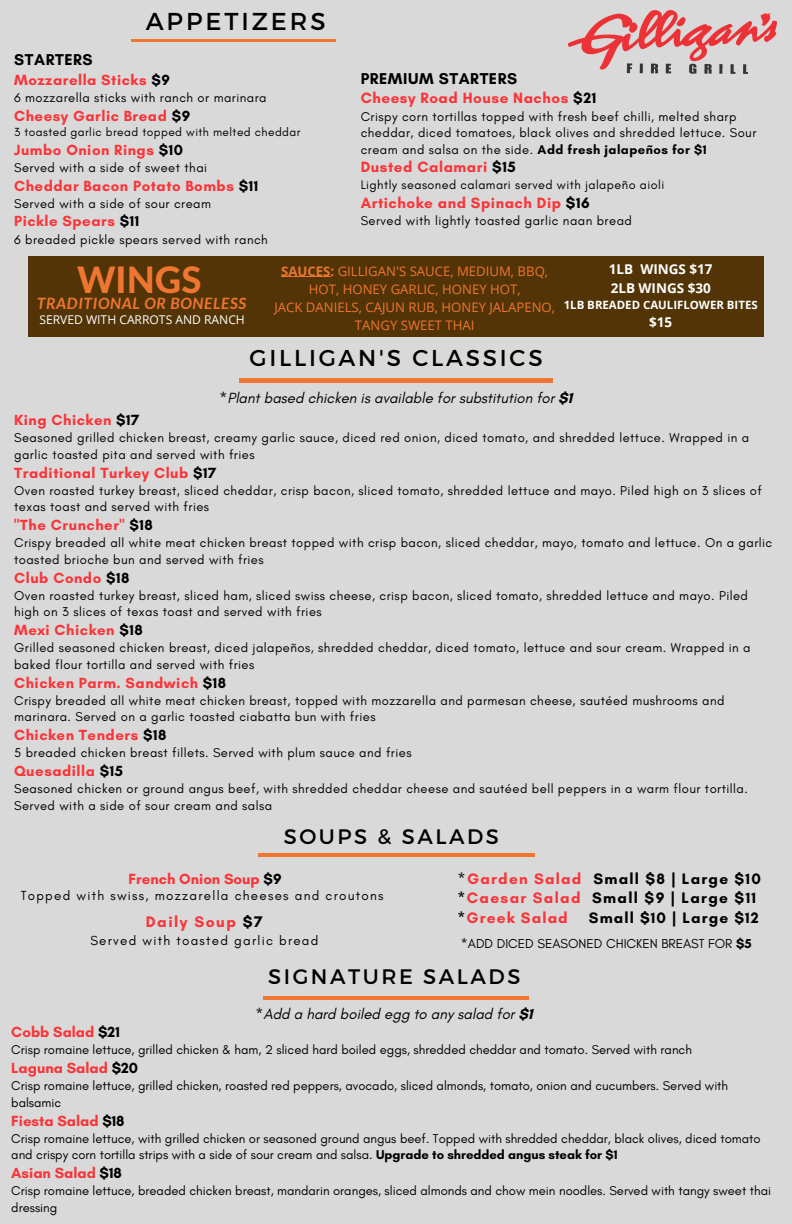
<style>
.page{position:relative;width:792px;height:1224px;background:#d9d9d9}
.page>*{position:absolute;margin:0;border:0;box-sizing:border-box;transform-origin:0 0}
.t1{font:800 36.5px "Lato Latin";color:#ef7631}
.t2{font:24.4px "Montserrat";letter-spacing:.12em;color:#000}
.t3{font:22.9px "Montserrat";letter-spacing:.12em;color:#000}
.t4{font:21px "Montserrat";letter-spacing:.12em;color:#000}
.t5{font:700 16px "Glacial Indifference";letter-spacing:.035em;color:#000}
.t6{font:italic 700 15.7px "Lato";letter-spacing:.045em;color:#ef7631}
.t7{font:700 15.6px "Glacial Indifference";letter-spacing:.095em;color:#fa3439}
.t8{font:700 15.5px/19.5px "Glacial Indifference";letter-spacing:.08em;color:#000}
.t9{font:700 15.2px "Glacial Indifference";letter-spacing:.035em;color:#fa3439}
.t10{font:700 15px "Glacial Indifference";letter-spacing:.035em;color:#fa3439}
.t11{font:italic 15px "Glacial Indifference";color:#000}
.t12{font:700 15px "Glacial Indifference";color:#fa3439}
.t13{font:700 13.5px/18.8px "Open Sans";color:#fff}
.t14{font:13.4px "Glacial Indifference";letter-spacing:.095em;color:#000}
.t15{font:13.2px/18px "Open Sans";color:#ef7631;text-align:center}
.t16{font:13.2px "Glacial Indifference";color:#000}
.t17{font:13px/16.5px "Glacial Indifference";letter-spacing:.035em;color:#000}
.t18{font:13px/16.5px "Glacial Indifference";color:#000}
.t19{font:12.6px "Glacial Indifference";letter-spacing:.035em;color:#000}
.t20{font:12.1px "Open Sans";color:#fff}
.t21{font:12px "Glacial Indifference";letter-spacing:.035em;color:#000}
.t22{font:700 11.4px "Open Sans";color:#fff}
.s1{color:#000}
.s2{font-weight:700}
.s3{font-weight:700;font-style:normal}
.s4{font-weight:400}
.s5{color:#fa3439}
</style>
<div class="page">
<hr style="left:132px;top:39px;width:204px;height:3px;background:#ef7631">
<hr style="left:239px;top:379px;width:314px;height:4px;background:#ef7631">
<div style="left:28px;top:257px;width:736px;height:80px;background:#523406"></div>
<hr style="left:281px;top:277px;width:50px;height:1px;background:#ef7631">
<hr style="left:263px;top:996px;width:266px;height:3px;background:#ef7631">
<hr style="left:258px;top:853px;width:276px;height:3px;background:#ef7631">
<img style="left:569px;top:10px;width:207px;height:63px">
<h2 class="t2" style="left:146px;top:6px;width:182px">APPETIZERS</h2>
<p class="t5" style="left:14px;top:50px;width:80px">STARTERS</p>
<p class="t10" style="left:14px;top:70px;width:157px">Mozzarella Sticks <span class="s1">$9</span></p>
<p class="t17" style="left:14px;top:89px;width:254px">6 mozzarella sticks with ranch or marinara</p>
<p class="t10" style="left:14px;top:106px;width:178px">Cheesy Garlic Bread <span class="s1">$9</span></p>
<p class="t21" style="left:14px;top:125px;width:288px">3 toasted garlic bread topped with melted cheddar</p>
<p class="t10" style="left:14px;top:141px;width:170px">Jumbo Onion Rings <span class="s1">$10</span></p>
<p class="t17" style="left:14px;top:160px;width:195px">Served with a side of sweet thai</p>
<p class="t10" style="left:14px;top:177px;width:246px">Cheddar Bacon Potato Bombs <span class="s1">$11</span></p>
<p class="t17" style="left:14px;top:196px;width:198px">Served with a side of sour cream</p>
<p class="t10" style="left:14px;top:212px;width:127px">Pickle Spears <span class="s1">$11</span></p>
<p class="t17" style="left:14px;top:231px;width:255px">6 breaded pickle spears served with ranch</p>
<p class="t5" style="left:361px;top:69px;width:158px">PREMIUM STARTERS</p>
<p class="t9" style="left:361px;top:89px;width:237px">Cheesy Road House Nachos <span class="s1">$21</span></p>
<p class="t17" style="left:361px;top:108px;width:397px">Crispy corn tortillas topped with fresh beef chilli, melted sharp cheddar, diced tomatoes, black olives and shredded lettuce. Sour cream and salsa on the side. <span class="s2">Add fresh jalapeños for $1</span></p>
<p class="t9" style="left:361px;top:158px;width:157px">Dusted Calamari <span class="s1">$15</span></p>
<p class="t19" style="left:361px;top:177px;width:305px">Lightly seasoned calamari served with jalapeño aioli</p>
<p class="t9" style="left:361px;top:193px;width:231px">Artichoke and Spinach Dip <span class="s1">$16</span></p>
<p class="t17" style="left:361px;top:212px;width:273px">Served with lightly toasted garlic naan bread</p>
<h1 class="t1" style="left:77px;top:263px;width:126px">WINGS</h1>
<p class="t6" style="left:37px;top:293px;width:211px">TRADITIONAL OR BONELESS</p>
<p class="t20" style="left:39px;top:311px;width:207px">SERVED WITH CARROTS AND RANCH</p>
<p class="t15" style="left:274px;top:262px;width:282px"><span class="s2">SAUCES:</span> GILLIGAN'S SAUCE, MEDIUM, BBQ,<br>HOT, HONEY GARLIC, HONEY HOT,<br>JACK DANIELS, CAJUN RUB, HONEY JALAPENO,<br>TANGY SWEET THAI</p>
<h3 class="t3" style="left:249px;top:343px;width:295px">GILLIGAN'S CLASSICS</h3>
<p class="t13" style="left:609px;top:260px;width:105px">1LB WINGS $17<br>2LB WINGS $30</p>
<p class="t22" style="left:564px;top:297px;width:196px">1LB BREADED CAULIFLOWER BITES</p>
<p class="t13" style="left:649px;top:313px;width:25px">$15</p>
<p class="t11" style="left:219px;top:388px;width:354px">*Plant based chicken is available for substitution for <span class="s3">$1</span></p>
<p class="t10" style="left:14px;top:411px;width:127px">King Chicken <span class="s1">$17</span></p>
<p class="t17" style="left:14px;top:430px;width:737px">Seasoned grilled chicken breast, creamy garlic sauce, diced red onion, diced tomato, and shredded lettuce. Wrapped in a garlic toasted pita and served with fries</p>
<p class="t10" style="left:14px;top:463px;width:204px">Traditional Turkey Club <span class="s1">$17</span></p>
<p class="t17" style="left:14px;top:482px;width:749px">Oven roasted turkey breast, sliced cheddar, crisp bacon, sliced tomato, shredded lettuce and mayo. Piled high on 3 slices of texas toast and served with fries</p>
<p class="t10" style="left:14px;top:516px;width:140px">"The Cruncher" <span class="s1">$18</span></p>
<p class="t17" style="left:14px;top:535px;width:760px">Crispy breaded all white meat chicken breast topped with crisp bacon, sliced cheddar, mayo, tomato and lettuce. On a garlic toasted brioche bun and served with fries</p>
<p class="t10" style="left:14px;top:568px;width:117px">Club Condo <span class="s1">$18</span></p>
<p class="t17" style="left:14px;top:587px;width:735px">Oven roasted turkey breast, sliced ham, sliced swiss cheese, crisp bacon, sliced tomato, shredded lettuce and mayo. Piled high on 3 slices of texas toast and served with fries</p>
<p class="t10" style="left:14px;top:621px;width:130px">Mexi Chicken <span class="s1">$18</span></p>
<p class="t17" style="left:14px;top:640px;width:738px">Grilled seasoned chicken breast, diced jalapeños, shredded cheddar, diced tomato, lettuce and sour cream. Wrapped in a baked flour tortilla and served with fries</p>
<p class="t10" style="left:14px;top:673px;width:214px">Chicken Parm. Sandwich <span class="s1">$18</span></p>
<p class="t17" style="left:14px;top:692px;width:712px">Crispy breaded all white meat chicken breast, topped with mozzarella and parmesan cheese, sautéed mushrooms and marinara. Served on a garlic toasted ciabatta bun with fries</p>
<p class="t10" style="left:14px;top:726px;width:154px">Chicken Tenders <span class="s1">$18</span></p>
<p class="t17" style="left:14px;top:745px;width:399px">5 breaded chicken breast fillets. Served with plum sauce and fries</p>
<p class="t10" style="left:14px;top:762px;width:110px">Quesadilla <span class="s1">$15</span></p>
<p class="t17" style="left:14px;top:781px;width:735px">Seasoned chicken or ground angus beef, with shredded cheddar cheese and sautéed bell peppers in a warm flour tortilla.<br>Served with a side of sour cream and salsa</p>
<h3 class="t4" style="left:284px;top:822px;width:217px">SOUPS &amp; SALADS</h3>
<p class="t12" style="left:129px;top:870px;width:155px">French Onion Soup <span class="s1">$9</span></p>
<p class="t14" style="left:21px;top:887px;width:364px">Topped with swiss, mozzarella cheeses and croutons</p>
<p class="t7" style="left:146px;top:913px;width:118px">Daily Soup <span class="s1">$7</span></p>
<p class="t14" style="left:90px;top:933px;width:230px">Served with toasted garlic bread</p>
<p class="t8" style="left:458px;top:869px;width:305px"><span class="s4">*</span><span class="s5">Garden Salad</span> Small $8 | Large $10 *<span class="s5">Caesar Salad</span> Small $9 | Large $11 *<span class="s5">Greek Salad</span></p>
<p class="t8" style="left:589px;top:908px;width:172px">Small $10 | Large $12</p>
<p class="t16" style="left:461px;top:935px;width:292px">*ADD DICED SEASONED CHICKEN BREAST FOR <span class="s2">$5</span></p>
<h3 class="t4" style="left:268px;top:963px;width:254px">SIGNATURE SALADS</h3>
<p class="t11" style="left:255px;top:1005px;width:279px">*Add a hard boiled egg to any salad for <span class="s3">$1</span></p>
<p class="t12" style="left:11px;top:1023px;width:110px">Cobb Salad <span class="s1">$21</span></p>
<p class="t18" style="left:11px;top:1042px;width:682px">Crisp romaine lettuce, grilled chicken &amp; ham, 2 sliced hard boiled eggs, shredded cheddar and tomato. Served with ranch</p>
<p class="t12" style="left:11px;top:1059px;width:128px">Laguna Salad <span class="s1">$20</span></p>
<p class="t18" style="left:11px;top:1078px;width:718px">Crisp romaine lettuce, grilled chicken, roasted red peppers, avocado, sliced almonds, tomato, onion and cucumbers. Served with balsamic</p>
<p class="t12" style="left:11px;top:1111px;width:115px">Fiesta Salad <span class="s1">$18</span></p>
<p class="t18" style="left:11px;top:1130px;width:751px">Crisp romaine lettuce, with grilled chicken or seasoned ground angus beef. Topped with shredded cheddar, black olives, diced tomato and crispy corn tortilla strips with a side of sour cream and salsa. <span class="s2">Upgrade to shredded angus steak for $1</span></p>
<p class="t12" style="left:11px;top:1164px;width:112px">Asian Salad <span class="s1">$18</span></p>
<p class="t18" style="left:11px;top:1183px;width:761px">Crisp romaine lettuce, breaded chicken breast, mandarin oranges, sliced almonds and chow mein noodles. Served with tangy sweet thai dressing</p>
</div>
